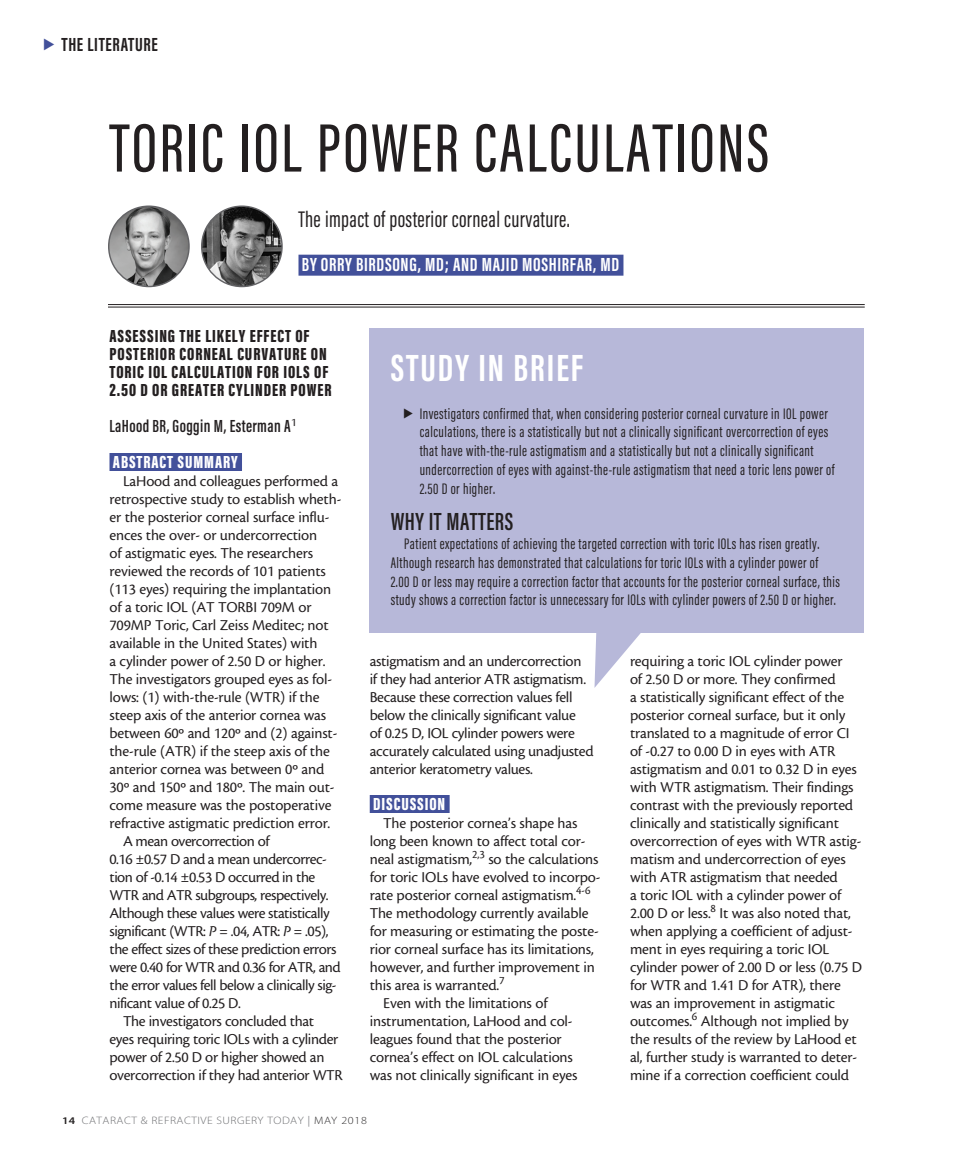
<style>
.page{position:relative;width:972px;height:1161px;background:#fff}
.page>*{position:absolute;margin:0;border:0;box-sizing:border-box;transform-origin:0 0}
.headline{font:500 70.5px "Acumin Pro Extra Cond";letter-spacing:.035em;color:#231f20}
.study_in_brief_heade{font:700 39px "Acumin Pro Extra Cond";letter-spacing:.05em;color:#fff}
.study_in_brief_subhe{font:600 25.5px "Acumin Pro Extra Cond";letter-spacing:.02em;color:#231f20}
.deck{font:23.25px "Acumin Pro Extra Cond";letter-spacing:.015em;color:#231f20}
.author{font:700 19.5px "Acumin Pro Extra Cond";letter-spacing:.035em;color:#fff}
.t1{font:700 19.5px "Acumin Pro Extra Cond";letter-spacing:.035em;color:#231f20}
.subhead{font:900 18px/18px "Acumin Pro Extra Cond";letter-spacing:.05em;color:#231f20}
.subhead_2{font:600 18px "Acumin Pro Extra Cond";letter-spacing:.02em;color:#231f20}
.lead-in_highlighted{font:900 18px "Acumin Pro Extra Cond";letter-spacing:.05em;color:#fff}
.body{font:15.75px/18px "Cronos MM 408 10";letter-spacing:-.01em;color:#231f20}
.study_in_brief_body{font:15.75px/18.8px "Acumin Pro Extra Cond";letter-spacing:.03em;color:#231f20}
.body-2{font:15.75px/18px "Cronos MM 408 10";letter-spacing:-.03em;color:#231f20}
.t2{font:10.8px "Myriad MM 215 600";letter-spacing:.04em;color:#6c6d70;scale:1.11 1}
.s1{font-family:"Cronos MM It 408 10"}
.s2{font-family:"Myriad MM 565 600";font-size:10.2px;color:#231f20}
.s3{font-family:"Myriad MM 400 600";color:#939598}
.s4{color:#312f30}
</style>
<div class="page">
<div style="left:110px;top:453px;width:132px;height:18px;background:#42509a"></div>
<div style="left:370px;top:795px;width:80px;height:18px;background:#42509a"></div>
<div style="left:370px;top:328px;width:494px;height:304px;background:#b7b8d9"></div>
<svg style="left:595px;top:608px;width:67px;height:79px"></svg>
<div style="left:298px;top:255px;width:325px;height:21px;background:#42509a"></div>
<hr style="left:108px;top:304px;width:757px;height:1px;background:#231f20">
<hr style="left:108px;top:307px;width:757px;height:1px;background:#231f20">
<img style="left:109px;top:206px;width:80px;height:81px;border-radius:40px">
<div style="left:108px;top:205px;width:82px;height:82px;border:1px solid #636366;border-radius:50%"></div>
<img style="left:202px;top:206px;width:80px;height:81px;border-radius:40px">
<div style="left:201px;top:205px;width:82px;height:82px;border:1px solid #636366;border-radius:50%"></div>
<svg style="left:404px;top:408px;width:9px;height:10px"></svg>
<p class="t1" style="left:61px;top:32px;width:98px">THE LITERATURE</p>
<p class="headline" style="left:110px;top:105px;width:661px">TORIC IOL POWER CALCULATIONS</p>
<p class="deck" style="left:298px;top:205px;width:273px">The impact of posterior corneal curvature.</p>
<p class="author" style="left:302px;top:253px;width:319px">BY ORRY BIRDSONG, MD; AND MAJID MOSHIRFAR, MD</p>
<p class="subhead" style="left:110px;top:327px;width:224px">ASSESSING THE LIKELY EFFECT OF<br>POSTERIOR CORNEAL CURVATURE ON<br>TORIC IOL CALCULATION FOR IOLS OF<br>2.50 D OR GREATER CYLINDER POWER</p>
<p class="subhead_2" style="left:110px;top:415px;width:189px">LaHood BR, Goggin M, Esterman A<sup>1</sup></p>
<p class="lead-in_highlighted" style="left:113px;top:451px;width:126px">ABSTRACT SUMMARY</p>
<p class="body" style="left:110px;top:472px;width:233px;text-indent:14px">LaHood and colleagues performed a retrospective study to establish wheth&shy;er the posterior corneal surface influ&shy;ences the over- or undercorrection<br>of astigmatic eyes. The researchers reviewed the records of 101 patients (113 eyes) requiring the implantation of a toric IOL (AT TORBI 709M or 709MP Toric, Carl Zeiss Meditec; not available in the United States) with<br>a cylinder power of 2.50 D or higher.<br>The investigators grouped eyes as fol&shy;lows: (1) with-the-rule (WTR) if the steep axis of the anterior cornea was between 60º and 120º and (2) against&shy;the-rule (ATR) if the steep axis of the anterior cornea was between 0º and 30º and 150º and 180º. The main out&shy;come measure was the postoperative refractive astigmatic prediction error.</p>
<p class="body-2" style="left:110px;top:832px;width:233px;text-indent:14px">A mean overcorrection of<br>0.16 ±0.57 D and a mean undercorrec&shy;tion of -0.14 ±0.53 D occurred in the WTR and ATR subgroups, respectively.<br>Although these values were statistically significant (WTR: <span class="s1">P</span> = .04, ATR: <span class="s1">P</span> = .05), the effect sizes of these prediction errors were 0.40 for WTR and 0.36 for ATR, and the error values fell below a clinically sig&shy;nificant value of 0.25 D.</p>
<p class="body" style="left:110px;top:1012px;width:235px;text-indent:14px">The investigators concluded that<br>eyes requiring toric IOLs with a cylinder power of 2.50 D or higher showed an overcorrection if they had anterior WTR</p>
<p class="study_in_brief_heade" style="left:391px;top:344px;width:194px">STUDY IN BRIEF</p>
<p class="study_in_brief_body" style="left:420px;top:404px;width:416px">Investigators confirmed that, when considering posterior corneal curvature in IOL power calculations, there is a statistically but not a clinically significant overcorrection of eyes that have with-the-rule astigmatism and a statistically but not a clinically significant undercorrection of eyes with against-the-rule astigmatism that need a toric lens power of 2.50 D or higher.</p>
<p class="study_in_brief_subhe" style="left:391px;top:506px;width:124px">WHY IT MATTERS</p>
<p class="study_in_brief_body" style="left:391px;top:534px;width:451px;text-indent:14px">Patient expectations of achieving the targeted correction with toric IOLs has risen greatly.<br>Although research has demonstrated that calculations for toric IOLs with a cylinder power of 2.00 D or less may require a correction factor that accounts for the posterior corneal surface, this study shows a correction factor is unnecessary for IOLs with cylinder powers of 2.50 D or higher.</p>
<p class="body" style="left:370px;top:652px;width:225px">astigmatism and an undercorrection<br>if they had anterior ATR astigmatism.<br>Because these correction values fell below the clinically significant value<br>of 0.25 D, IOL cylinder powers were accurately calculated using unadjusted anterior keratometry values.</p>
<p class="lead-in_highlighted" style="left:373px;top:793px;width:74px">DISCUSSION</p>
<p class="body" style="left:370px;top:814px;width:232px;text-indent:14px">The posterior cornea’s shape has long been known to affect total cor&shy;neal astigmatism,<sup>2,3</sup> so the calculations for toric IOLs have evolved to incorpo&shy;rate posterior corneal astigmatism.<sup>4-6<br></sup>The methodology currently available for measuring or estimating the poste&shy;rior corneal surface has its limitations, however, and further improvement in this area is warranted.<sup>7</sup></p>
<p class="body" style="left:370px;top:994px;width:209px;text-indent:14px">Even with the limitations of instrumentation, LaHood and col&shy;leagues found that the posterior cornea’s effect on IOL calculations was not clinically significant in eyes</p>
<p class="body" style="left:630px;top:652px;width:234px">requiring a toric IOL cylinder power<br>of 2.50 D or more. They confirmed<br>a statistically significant effect of the posterior corneal surface, but it only translated to a magnitude of error CI of -0.27 to 0.00 D in eyes with ATR astigmatism and 0.01 to 0.32 D in eyes with WTR astigmatism. Their findings contrast with the previously reported clinically and statistically significant overcorrection of eyes with WTR astig&shy;matism and undercorrection of eyes with ATR astigmatism that needed<br>a toric IOL with a cylinder power of 2.00 D or less.<sup>8</sup> It was also noted that, when applying a coefficient of adjust&shy;ment in eyes requiring a toric IOL cylinder power of 2.00 D or less (0.75 D for WTR and 1.41 D for ATR), there was an improvement in astigmatic outcomes.<sup>6</sup> Although not implied by the results of the review by LaHood et al, further study is warranted to deter&shy;mine if a correction coefficient could</p>
<p class="t2" style="left:62px;top:1115px;width:276px"><span class="s2">14</span> CATARACT &amp; REFRACTIVE SURGERY TODAY <span class="s3">|</span> <span class="s4">MAY 2018</span></p>
</div>
